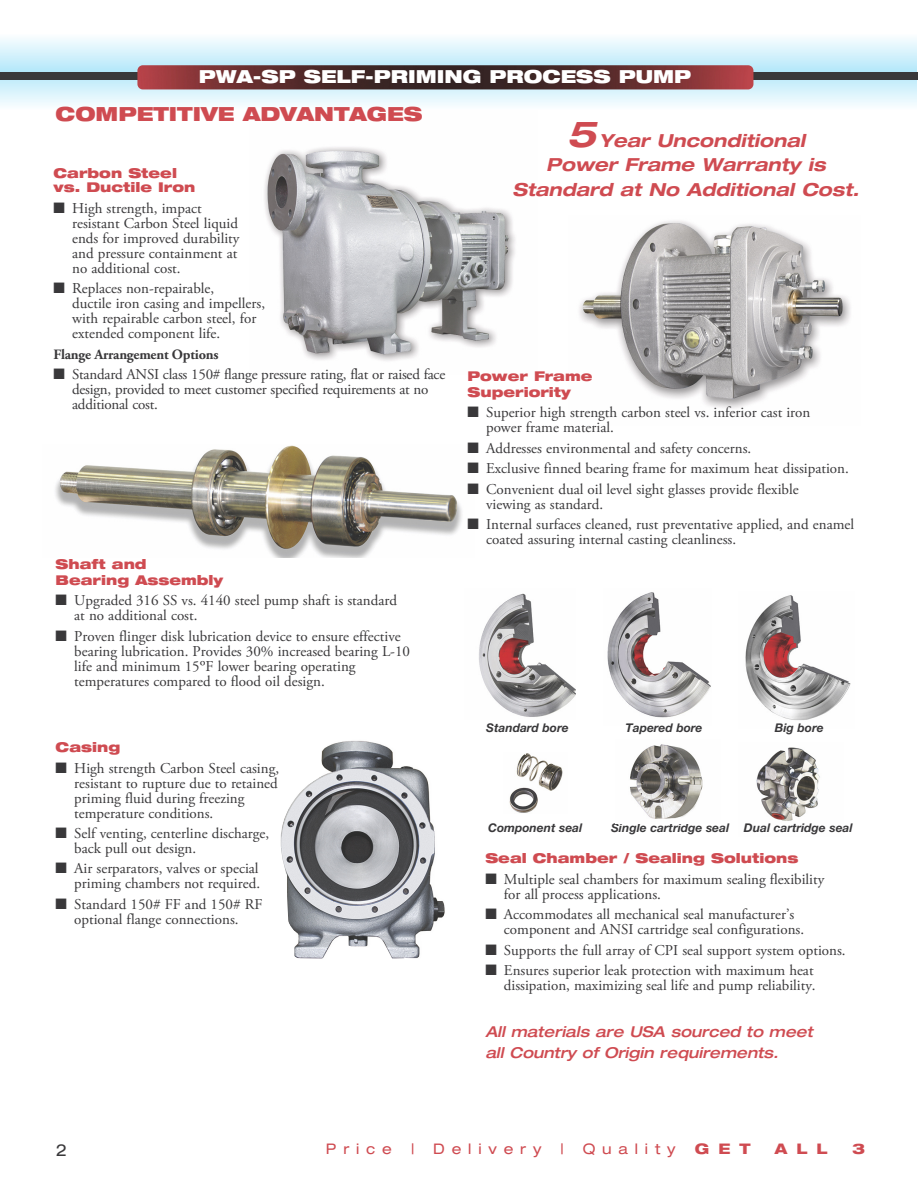
<style>
.page{position:relative;width:918px;height:1188px;background:#fff}
.page>*{position:absolute;margin:0;border:0;box-sizing:border-box;transform-origin:0 0}
.t1{font:900 expanded 19.5px "Helvetica Neue LT Pro";color:#cf4b51}
.t2{font:italic 700 expanded 18px/24.6px "Helvetica Neue LT Pro";color:#cf4b51;text-align:center}
.t3{font:900 expanded 18px "Helvetica Neue LT Pro";color:#fff}
.t4{font:expanded 16.5px "Helvetica Neue LT Pro";color:#39383a}
.t5{font:15px/15px "Adobe Garamond Pro";color:#39383a}
.t6{font:italic 500 expanded 15px/21px "Helvetica Neue LT Pro";color:#cf4b51}
.t7{font:expanded 14.55px "Helvetica Neue LT Pro";letter-spacing:.47em;color:#cf4b51}
.t8{font:800 expanded 14.55px "Helvetica Neue LT Pro";letter-spacing:.62em;color:#cf4b51}
.t9{font:700 14.25px "Adobe Garamond Pro";letter-spacing:-.015em;color:#39383a}
.t10{font:900 expanded 13.5px/15.9px "Helvetica Neue LT Pro";color:#cf4b51}
.t11{font:italic 700 12px "Helvetica Neue LT Pro";color:#39383a}
.s1{font-size:36px}
</style>
<div class="page">
<img style="left:264px;top:147px;width:251px;height:214px">
<svg style="left:0;top:38px;width:916px;height:68px;background:#d9f1f9"></svg>
<div style="left:0;top:73px;width:918px;height:7px;background:#39383a"></div>
<img style="left:137px;top:65px;width:616px;height:24px;border-radius:5px">
<img style="left:579px;top:221px;width:272px;height:188px">
<img style="left:55px;top:445px;width:407px;height:113px">
<img style="left:630px;top:744px;width:73px;height:75px">
<img style="left:756px;top:747px;width:64px;height:74px">
<img style="left:509px;top:753px;width:54px;height:60px">
<img style="left:607px;top:592px;width:104px;height:126px">
<img style="left:479px;top:593px;width:96px;height:124px">
<img style="left:745px;top:595px;width:106px;height:125px">
<img style="left:281px;top:740px;width:164px;height:219px">
<p class="t3" style="left:199px;top:70px;width:494px">PWA-SP SELF-PRIMING PROCESS PUMP</p>
<h1 class="t1" style="left:56px;top:107px;width:368px">COMPETITIVE ADVANTAGES</h1>
<p class="t10" style="left:54px;top:167px;width:143px;line-height:14.4px">Carbon Steel vs. Ductile Iron</p>
<p class="t5" style="left:72px;top:202px;width:169px;text-indent:-19px">■ High strength, impact resistant Carbon Steel liquid ends for improved durability and pressure containment at no additional cost.</p>
<p class="t5" style="left:72px;top:282px;width:194px;text-indent:-19px">■ Replaces non-repairable,<br>ductile iron casing and impellers, with repairable carbon steel, for extended component life.</p>
<p class="t9" style="left:54px;top:348px;width:166px">Flange Arrangement Options</p>
<p class="t5" style="left:72px;top:368px;width:375px;text-indent:-19px">■ Standard ANSI class 150# flange pressure rating, flat or raised face design, provided to meet customer specified requirements at no additional cost.</p>
<p class="t10" style="left:56px;top:557px;width:169px">Shaft and<br>Bearing Assembly</p>
<p class="t5" style="left:74px;top:594px;width:324px;text-indent:-19px">■ Upgraded 316 SS vs. 4140 steel pump shaft is standard at no additional cost.</p>
<p class="t5" style="left:74px;top:630px;width:337px;text-indent:-19px">■ Proven flinger disk lubrication device to ensure effective bearing lubrication. Provides 30% increased bearing L-10 life and minimum 15ºF lower bearing operating temperatures compared to flood oil design.</p>
<p class="t10" style="left:56px;top:740px;width:66px">Casing</p>
<p class="t5" style="left:74px;top:762px;width:206px;text-indent:-19px">■ High strength Carbon Steel casing, resistant to rupture due to retained priming fluid during freezing temperature conditions.</p>
<p class="t5" style="left:74px;top:827px;width:196px;text-indent:-19px">■ Self venting, centerline discharge, back pull out design.</p>
<p class="t5" style="left:56px;top:862px;width:206px;text-align:right">■ Air serparators, valves or special priming chambers not required.</p>
<p class="t5" style="left:56px;top:898px;width:208px;text-align:center">■ Standard 150# FF and 150# RF optional flange connections.</p>
<p class="t2" style="left:513px;top:130px;width:348px"><span class="s1">5</span> Year Unconditional<br>Power Frame Warranty is<br>Standard at No Additional Cost.</p>
<p class="t10" style="left:468px;top:370px;width:127px">Power Frame<br>Superiority</p>
<p class="t5" style="left:486px;top:407px;width:326px;text-indent:-19px">■ Superior high strength carbon steel vs. inferior cast iron power frame material.</p>
<p class="t5" style="left:468px;top:442px;width:285px">■ Addresses environmental and safety concerns.</p>
<p class="t5" style="left:468px;top:462px;width:383px">■ Exclusive finned bearing frame for maximum heat dissipation.</p>
<p class="t5" style="left:486px;top:483px;width:314px;text-indent:-19px">■ Convenient dual oil level sight glasses provide flexible viewing as standard.</p>
<p class="t5" style="left:486px;top:518px;width:370px;text-indent:-19px">■ Internal surfaces cleaned, rust preventative applied, and enamel coated assuring internal casting cleanliness.</p>
<p class="t11" style="left:486px;top:724px;width:84px">Standard bore</p>
<p class="t11" style="left:626px;top:724px;width:79px">Tapered bore</p>
<p class="t11" style="left:775px;top:724px;width:50px">Big bore</p>
<p class="t11" style="left:488px;top:824px;width:96px">Component seal</p>
<p class="t11" style="left:611px;top:824px;width:243px">Single cartridge seal Dual cartridge seal</p>
<p class="t10" style="left:485px;top:852px;width:315px">Seal Chamber / Sealing Solutions</p>
<p class="t5" style="left:504px;top:873px;width:322px;text-indent:-19px">■ Multiple seal chambers for maximum sealing flexibility for all process applications.</p>
<p class="t5" style="left:504px;top:908px;width:302px;text-indent:-19px">■ Accommodates all mechanical seal manufacturer’s component and ANSI cartridge seal configurations.</p>
<p class="t5" style="left:485px;top:944px;width:362px">■ Supports the full array of CPI seal support system options.</p>
<p class="t5" style="left:485px;top:964px;width:332px;text-align:right">■ Ensures superior leak protection with maximum heat dissipation, maximizing seal life and pump reliability.</p>
<p class="t6" style="left:485px;top:1022px;width:329px">All materials are USA sourced to meet all Country of Origin requirements.</p>
<p class="t4" style="left:56px;top:1144px;width:13px">2</p>
<p class="t7" style="left:326px;top:1144px;width:68px">Price</p>
<p class="t7" style="left:411px;top:1144px;width:5px">|</p>
<p class="t7" style="left:433px;top:1144px;width:110px">Delivery</p>
<p class="t7" style="left:560px;top:1144px;width:5px">|</p>
<p class="t7" style="left:583px;top:1144px;width:94px">Quality</p>
<p class="t8" style="left:695px;top:1144px;width:57px">GET</p>
<p class="t8" style="left:775px;top:1144px;width:54px">ALL</p>
<p class="t8" style="left:852px;top:1144px;width:14px">3</p>
</div>
